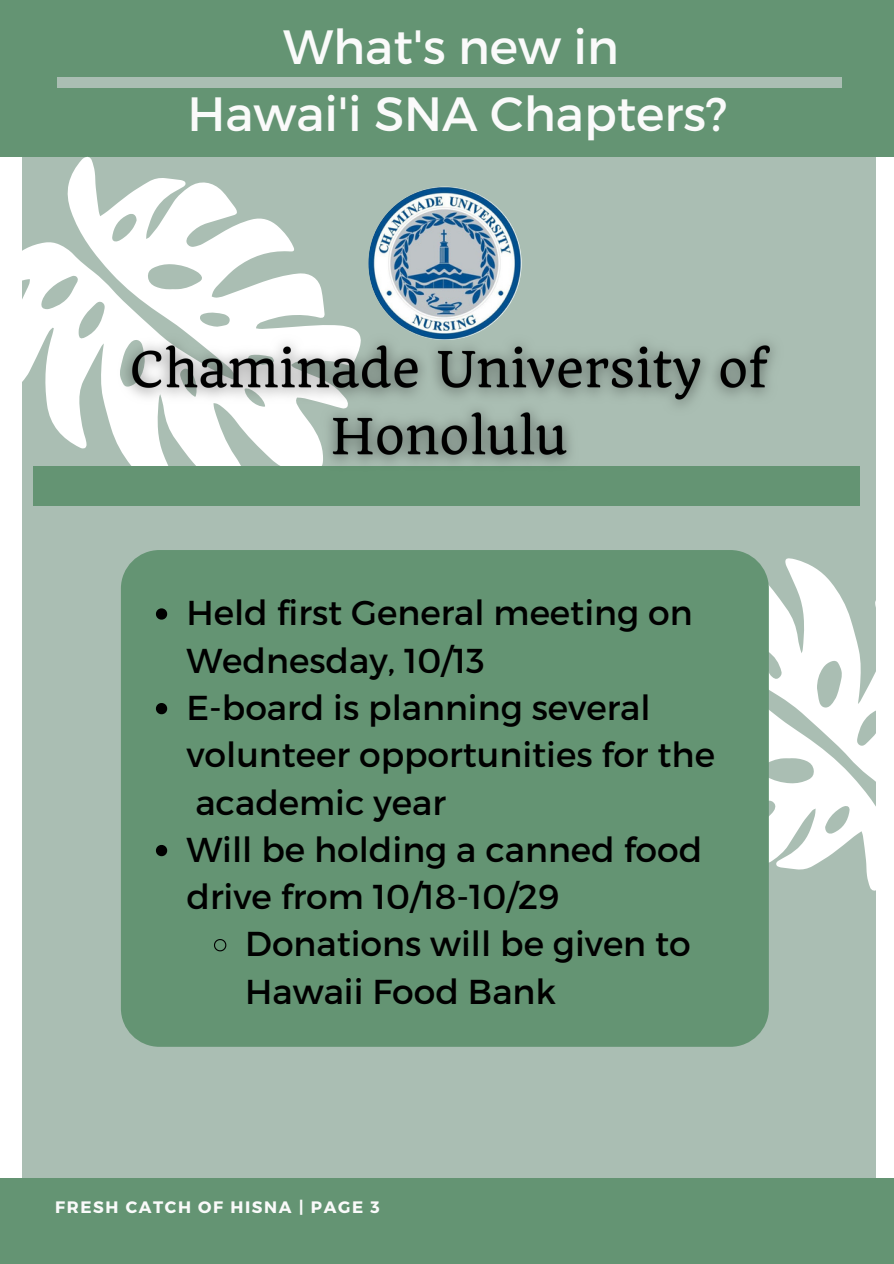
<style>
.page{position:relative;width:894px;height:1264px;background:#fff}
.page>*{position:absolute;margin:0;border:0;box-sizing:border-box;transform-origin:0 0}
.t1{font:48px "Montserrat";color:#fafafa}
.t2{font:34.5px/47.2px "Montserrat";color:#000}
.t3{font:700 16.5px "Montserrat";letter-spacing:.1em;color:#fafafa}
</style>
<div class="page">
<div style="left:23px;top:0;width:852px;height:1246px;background:#aabeb3"></div>
<div style="left:0;top:0;width:893px;height:157px;background:#649473"></div>
<div style="left:57px;top:78px;width:784px;height:9px;background:#aabeb3"></div>
<svg style="left:22px;top:157px;width:303px;height:340px"></svg>
<svg style="left:736px;top:550px;width:140px;height:340px;fill:#fff"></svg>
<div style="left:33px;top:466px;width:827px;height:39px;background:#649473"></div>
<div style="left:0;top:1178px;width:893px;height:85px;background:#649473"></div>
<img style="left:368px;top:187px;width:153px;height:153px;border-radius:50%">
<img style="left:108px;top:321px;width:666px;height:145px">
<div style="left:121px;top:550px;width:647px;height:496px;background:#649473;border-radius:38px"></div>
<svg style="left:156px;top:608px;width:11px;height:11px"></svg>
<svg style="left:156px;top:703px;width:11px;height:11px"></svg>
<svg style="left:156px;top:845px;width:11px;height:11px"></svg>
<svg style="left:214px;top:939px;width:13px;height:13px"></svg>
<p class="t1" style="left:283px;top:16px;width:337px">What's new in</p>
<p class="t1" style="left:187px;top:82px;width:541px">Hawai'i SNA Chapters?</p>
<p class="t2" style="left:186px;top:587px;width:507px">Held first General meeting on<br>Wednesday, 10/13</p>
<p class="t2" style="left:186px;top:682px;width:530px">E-board is planning several volunteer opportunities for the academic year</p>
<p class="t2" style="left:186px;top:824px;width:517px">Will be holding a canned food drive from 10/18-10/29</p>
<p class="t2" style="left:245px;top:918px;width:447px">Donations will be given to<br>Hawaii Food Bank</p>
<p class="t3" style="left:55px;top:1196px;width:326px">FRESH CATCH OF HISNA | PAGE 3</p>
</div>
